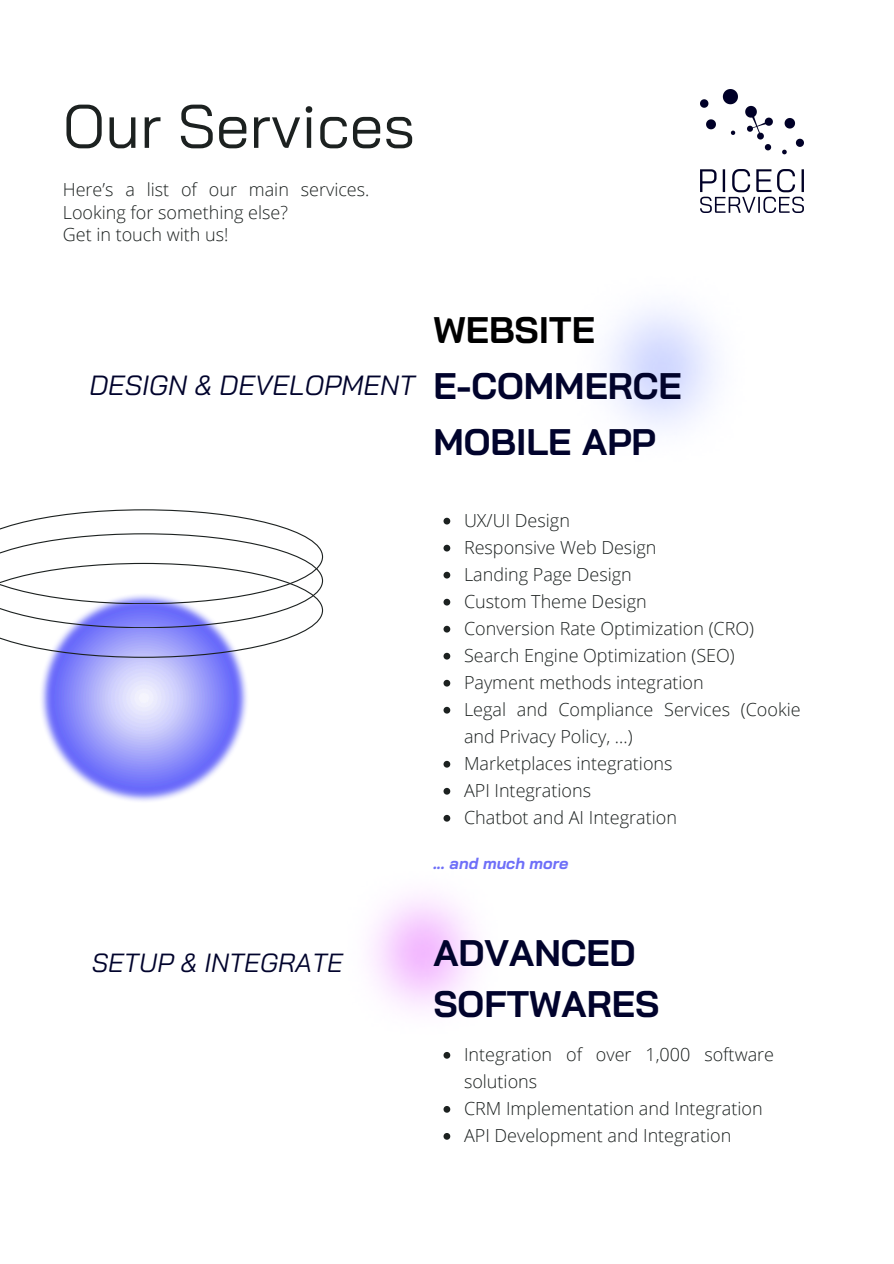
<style>
.page{position:relative;width:894px;height:1264px;background:#fff}
.page>*{position:absolute;margin:0;border:0;box-sizing:border-box;transform-origin:0 0}
.t1{font:61.05px "Bai Jamjuree";color:#1c2120}
.t2{font:700 36.9px/50.7px "Bai Jamjuree";color:#01032c}
.t3{font:700 36.9px "Bai Jamjuree";color:#000}
.t4{font:italic 27.75px "Bai Jamjuree";color:#01032c}
.t5{font:italic 26.25px "Bai Jamjuree";color:#01032c}
.t6{font:300 18px/22.5px "Open Sans";color:#1c2120}
.t7{font:italic 700 16.05px "Bai Jamjuree";color:#6e6ff8}
</style>
<div class="page">
<img style="left:41px;top:657px;width:206px;height:145px">
<svg style="left:0;top:509px;width:323px;height:148px"></svg>
<img style="left:368px;top:893px;width:110px;height:166px">
<svg style="left:443px;top:517px;width:7px;height:7px"></svg>
<svg style="left:443px;top:544px;width:7px;height:7px"></svg>
<svg style="left:443px;top:571px;width:7px;height:7px"></svg>
<svg style="left:443px;top:598px;width:7px;height:7px"></svg>
<svg style="left:443px;top:625px;width:7px;height:7px"></svg>
<svg style="left:443px;top:652px;width:7px;height:7px"></svg>
<svg style="left:443px;top:679px;width:7px;height:7px"></svg>
<svg style="left:443px;top:706px;width:7px;height:7px"></svg>
<svg style="left:443px;top:760px;width:7px;height:7px"></svg>
<svg style="left:443px;top:787px;width:7px;height:7px"></svg>
<svg style="left:443px;top:814px;width:7px;height:7px"></svg>
<svg style="left:443px;top:1051px;width:7px;height:7px"></svg>
<svg style="left:443px;top:1106px;width:7px;height:6px"></svg>
<svg style="left:443px;top:1133px;width:7px;height:6px"></svg>
<img style="left:700px;top:89px;width:103px;height:123px">
<p class="t1" style="left:63px;top:87px;width:353px">Our Services</p>
<h3 class="t6" style="left:63px;top:178px;width:308px">Here’s a list of our main services.<br>Looking for something else?<br>Get in touch with us!</h3>
<p class="t3" style="left:433px;top:306px;width:163px">WEBSITE</p>
<h2 class="t4" style="left:89px;top:367px;width:327px">DESIGN &amp; DEVELOPMENT</h2>
<h2 class="t2" style="left:433px;top:360px;width:250px">E-COMMERCE</h2>
<p class="t2" style="left:433px;top:415px;width:223px">MOBILE APP</p>
<h2 class="t6" style="left:464px;top:508px;width:107px">UX/UI Design</h2>
<p class="t6" style="left:464px;top:535px;width:194px">Responsive Web Design</p>
<p class="t6" style="left:464px;top:562px;width:169px">Landing Page Design</p>
<p class="t6" style="left:464px;top:589px;width:184px">Custom Theme Design</p>
<p class="t6" style="left:464px;top:616px;width:291px">Conversion Rate Optimization (CRO)</p>
<p class="t6" style="left:464px;top:643px;width:272px">Search Engine Optimization (SEO)</p>
<p class="t6" style="left:464px;top:670px;width:241px">Payment methods integration</p>
<p class="t6" style="left:464px;top:695px;width:338px;line-height:27px">Legal and Compliance Services (Cookie and Privacy Policy, …)</p>
<p class="t6" style="left:464px;top:751px;width:210px">Marketplaces integrations</p>
<p class="t6" style="left:464px;top:778px;width:128px">API Integrations</p>
<p class="t6" style="left:464px;top:805px;width:214px">Chatbot and AI Integration</p>
<p class="t5" style="left:92px;top:945px;width:252px">SETUP &amp; INTEGRATE</p>
<p class="t7" style="left:433px;top:853px;width:136px">... and much more</p>
<p class="t2" style="left:433px;top:926px;width:227px">ADVANCED<br>SOFTWARES</p>
<h2 class="t6" style="left:464px;top:1040px;width:311px;line-height:27px">Integration of over 1,000 software solutions</h2>
<h3 class="t6" style="left:464px;top:1096px;width:300px">CRM Implementation and Integration</h3>
<p class="t6" style="left:464px;top:1123px;width:269px">API Development and Integration</p>
</div>
